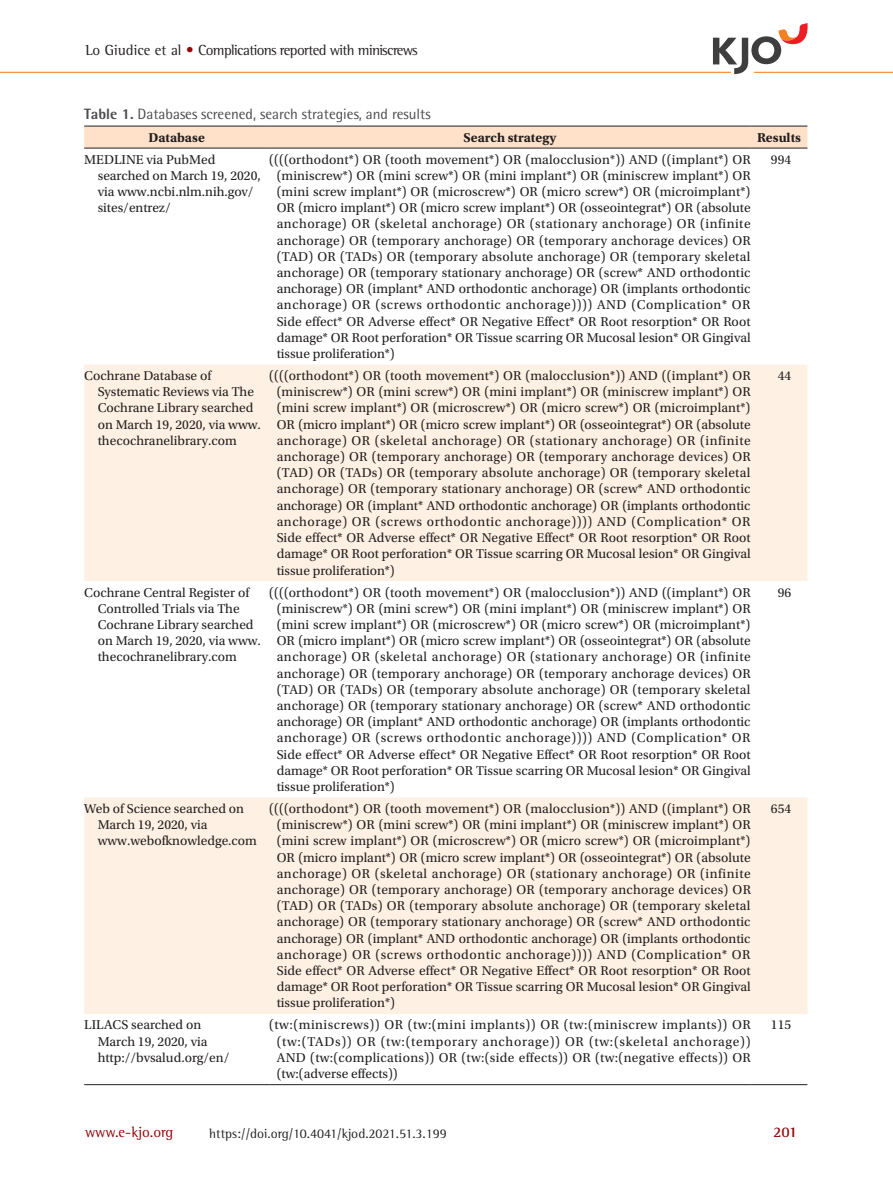
<style>
.page{position:relative;width:893px;height:1191px;background:#fff}
.page>*{position:absolute;margin:0;border:0;box-sizing:border-box;transform-origin:0 0}
.t1{font:15px "Rotis Semi Sans Std";color:#4b4c4d}
.t2{font:15px "Rotis Semi Serif Std";letter-spacing:-.04em;color:#231f20}
.t3{font:15px "Rotis Semi Serif Std";color:#920407}
.t4{font:700 15px "Rotis Semi Serif Std";color:#920407}
.t5{font:13.5px/16.2px "Utopia Std";color:#231f20}
.t6{font:13.5px "Rotis Semi Serif Std";color:#231f20}
.t7{font:700 13.5px "Utopia Std";color:#231f20}
.s1{color:#920407}
.s2{font-weight:800}
</style>
<div class="page">
<hr style="left:0;top:72px;width:893px;height:1px;background:#f58220">
<svg style="left:713px;top:23px;width:95px;height:51px"></svg>
<div style="left:84px;top:127px;width:723px;height:21px;background:#fee1c8"></div>
<svg style="left:84px;top:364px;width:723px;height:650px;fill:#fef0e2"></svg>
<hr style="left:84px;top:126px;width:185px;height:1px;background:#231f20">
<hr style="left:269px;top:126px;width:482px;height:1px;background:#231f20">
<hr style="left:751px;top:126px;width:56px;height:1px;background:#231f20">
<hr style="left:84px;top:148px;width:185px;height:1px;background:#231f20">
<hr style="left:269px;top:148px;width:482px;height:1px;background:#231f20">
<hr style="left:751px;top:148px;width:56px;height:1px;background:#231f20">
<hr style="left:84px;top:1084px;width:185px;height:1px;background:#231f20">
<hr style="left:269px;top:1084px;width:482px;height:1px;background:#231f20">
<hr style="left:751px;top:1084px;width:56px;height:1px;background:#231f20">
<p class="t2" style="left:85px;top:41px;width:334px">Lo Giudice et al <span class="s1">•</span> Complications reported with miniscrews</p>
<p class="t1" style="left:84px;top:105px;width:348px"><span class="s2">Table 1.</span> Databases screened, search strategies, and results</p>
<p class="t7" style="left:149px;top:129px;width:58px">Database</p>
<p class="t7" style="left:464px;top:129px;width:94px">Search strategy</p>
<p class="t7" style="left:757px;top:129px;width:45px">Results</p>
<p class="t5" style="left:98px;top:151px;width:165px;text-indent:-14px">MEDLINE via PubMed searched on March 19, 2020, via www.ncbi.nlm.nih.gov/ sites/entrez/</p>
<p class="t5" style="left:277px;top:151px;width:476px;text-align:justify;text-indent:-8px">((((orthodont*) OR (tooth movement*) OR (malocclusion*)) AND ((implant*) OR (miniscrew*) OR (mini screw*) OR (mini implant*) OR (miniscrew implant*) OR (mini screw implant*) OR (microscrew*) OR (micro screw*) OR (microimplant*)<br>OR (micro implant*) OR (micro screw implant*) OR (osseointegrat*) OR (absolute anchorage) OR (skeletal anchorage) OR (stationary anchorage) OR (infinite anchorage) OR (temporary anchorage) OR (temporary anchorage devices) OR (TAD) OR (TADs) OR (temporary absolute anchorage) OR (temporary skeletal anchorage) OR (temporary stationary anchorage) OR (screw* AND orthodontic anchorage) OR (implant* AND orthodontic anchorage) OR (implants orthodontic anchorage) OR (screws orthodontic anchorage)))) AND (Complication* OR Side effect* OR Adverse effect* OR Negative Effect* OR Root resorption* OR Root damage* OR Root perforation* OR Tissue scarring OR Mucosal lesion* OR Gingival tissue proliferation*)</p>
<p class="t5" style="left:771px;top:151px;width:22px">994</p>
<p class="t5" style="left:98px;top:368px;width:165px;text-indent:-14px">Cochrane Database of<br>Systematic Reviews via The<br>Cochrane Library searched on March 19, 2020, via www. thecochranelibrary.com</p>
<p class="t5" style="left:277px;top:368px;width:476px;text-align:justify;text-indent:-8px">((((orthodont*) OR (tooth movement*) OR (malocclusion*)) AND ((implant*) OR (miniscrew*) OR (mini screw*) OR (mini implant*) OR (miniscrew implant*) OR (mini screw implant*) OR (microscrew*) OR (micro screw*) OR (microimplant*)<br>OR (micro implant*) OR (micro screw implant*) OR (osseointegrat*) OR (absolute anchorage) OR (skeletal anchorage) OR (stationary anchorage) OR (infinite anchorage) OR (temporary anchorage) OR (temporary anchorage devices) OR (TAD) OR (TADs) OR (temporary absolute anchorage) OR (temporary skeletal anchorage) OR (temporary stationary anchorage) OR (screw* AND orthodontic anchorage) OR (implant* AND orthodontic anchorage) OR (implants orthodontic anchorage) OR (screws orthodontic anchorage)))) AND (Complication* OR Side effect* OR Adverse effect* OR Negative Effect* OR Root resorption* OR Root damage* OR Root perforation* OR Tissue scarring OR Mucosal lesion* OR Gingival tissue proliferation*)</p>
<p class="t5" style="left:778px;top:368px;width:15px">44</p>
<p class="t5" style="left:98px;top:584px;width:165px;text-indent:-14px">Cochrane Central Register of<br>Controlled Trials via The<br>Cochrane Library searched on March 19, 2020, via www. thecochranelibrary.com</p>
<p class="t5" style="left:277px;top:584px;width:476px;text-align:justify;text-indent:-8px">((((orthodont*) OR (tooth movement*) OR (malocclusion*)) AND ((implant*) OR (miniscrew*) OR (mini screw*) OR (mini implant*) OR (miniscrew implant*) OR (mini screw implant*) OR (microscrew*) OR (micro screw*) OR (microimplant*)<br>OR (micro implant*) OR (micro screw implant*) OR (osseointegrat*) OR (absolute anchorage) OR (skeletal anchorage) OR (stationary anchorage) OR (infinite anchorage) OR (temporary anchorage) OR (temporary anchorage devices) OR (TAD) OR (TADs) OR (temporary absolute anchorage) OR (temporary skeletal anchorage) OR (temporary stationary anchorage) OR (screw* AND orthodontic anchorage) OR (implant* AND orthodontic anchorage) OR (implants orthodontic anchorage) OR (screws orthodontic anchorage)))) AND (Complication* OR Side effect* OR Adverse effect* OR Negative Effect* OR Root resorption* OR Root damage* OR Root perforation* OR Tissue scarring OR Mucosal lesion* OR Gingival tissue proliferation*)</p>
<p class="t5" style="left:778px;top:584px;width:15px">96</p>
<p class="t5" style="left:98px;top:800px;width:161px;text-indent:-14px">Web of Science searched on<br>March 19, 2020, via www.webofknowledge.com</p>
<p class="t5" style="left:277px;top:800px;width:476px;text-align:justify;text-indent:-8px">((((orthodont*) OR (tooth movement*) OR (malocclusion*)) AND ((implant*) OR (miniscrew*) OR (mini screw*) OR (mini implant*) OR (miniscrew implant*) OR (mini screw implant*) OR (microscrew*) OR (micro screw*) OR (microimplant*)<br>OR (micro implant*) OR (micro screw implant*) OR (osseointegrat*) OR (absolute anchorage) OR (skeletal anchorage) OR (stationary anchorage) OR (infinite anchorage) OR (temporary anchorage) OR (temporary anchorage devices) OR (TAD) OR (TADs) OR (temporary absolute anchorage) OR (temporary skeletal anchorage) OR (temporary stationary anchorage) OR (screw* AND orthodontic anchorage) OR (implant* AND orthodontic anchorage) OR (implants orthodontic anchorage) OR (screws orthodontic anchorage)))) AND (Complication* OR Side effect* OR Adverse effect* OR Negative Effect* OR Root resorption* OR Root damage* OR Root perforation* OR Tissue scarring OR Mucosal lesion* OR Gingival tissue proliferation*)</p>
<p class="t5" style="left:771px;top:800px;width:22px">654</p>
<p class="t5" style="left:98px;top:1017px;width:133px;text-indent:-14px">LILACS searched on<br>March 19, 2020, via http://bvsalud.org/en/</p>
<p class="t5" style="left:277px;top:1017px;width:475px;text-align:justify;text-indent:-8px">(tw:(miniscrews)) OR (tw:(mini implants)) OR (tw:(miniscrew implants)) OR (tw:(TADs)) OR (tw:(temporary anchorage)) OR (tw:(skeletal anchorage))<br>AND (tw:(complications)) OR (tw:(side effects)) OR (tw:(negative effects)) OR (tw:(adverse effects))</p>
<p class="t5" style="left:771px;top:1017px;width:22px">115</p>
<p class="t3" style="left:85px;top:1122px;width:90px">www.e-kjo.org</p>
<p class="t6" style="left:209px;top:1125px;width:239px">https://doi.org/10.4041/kjod.2021.51.3.199</p>
<p class="t4" style="left:773px;top:1122px;width:26px">201</p>
</div>
